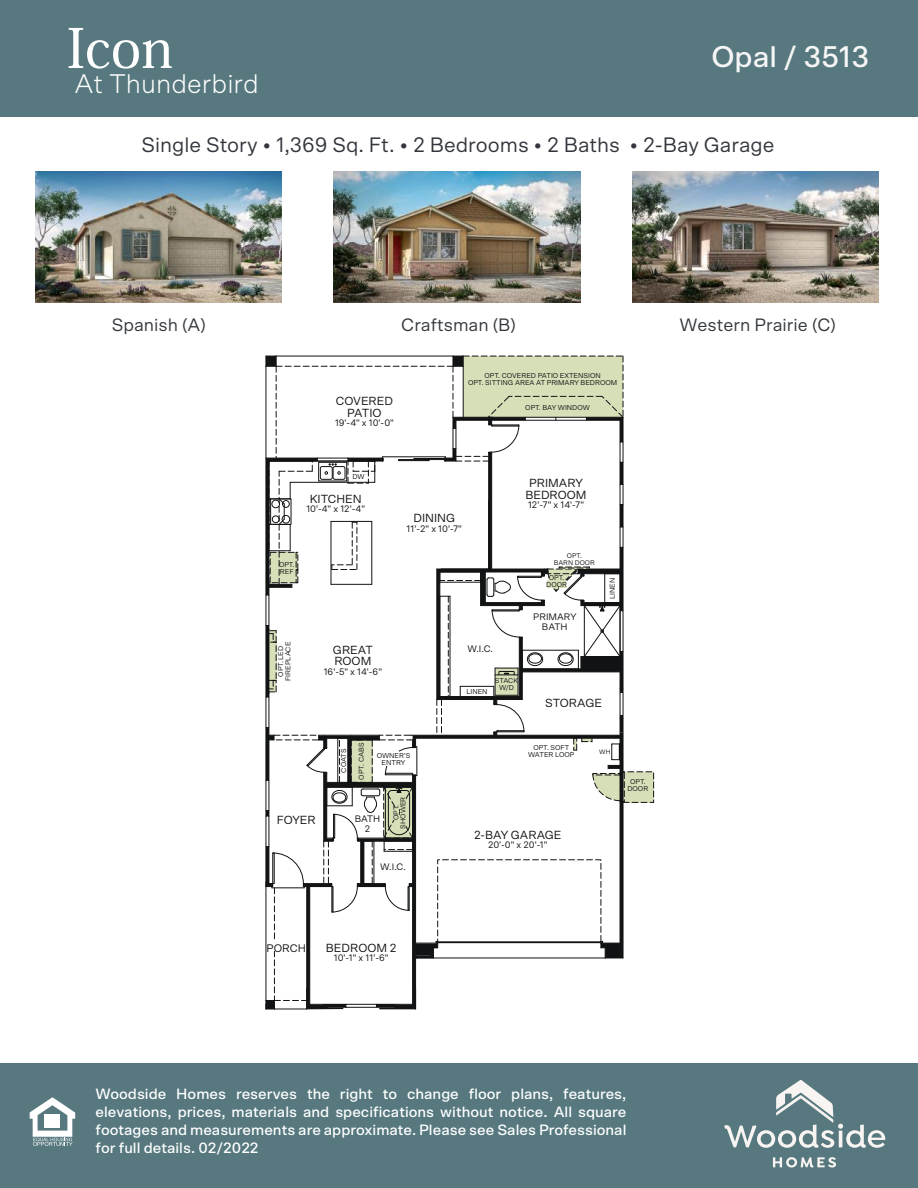
<style>
.page{position:relative;width:918px;height:1188px;background:#fff}
.page>*{position:absolute;margin:0;border:0;box-sizing:border-box;transform-origin:0 0}
.t1{font:500 54px "Koz Min Pr 6 N";color:#fff}
.t2{font:500 30px "Scto Grotesk A";color:#f6f5f5}
.t3{font:300 27px "Scto Grotesk A";color:#fff}
.t4{font:21px "Scto Grotesk A";color:#33373d}
.t5{font:18px "Scto Grotesk A";color:#33383d}
.t6{font:500 15px/18px "Scto Grotesk A";color:#fff;text-align:justify}
.t7{font:11.85px/11.9px "Scto Grotesk A";color:#121314;text-align:center}
.t8{font:10.95px "Scto Grotesk A";color:#121314}
.t9{font:9.45px/9.4px "Scto Grotesk A";color:#121314;text-align:center}
.t10{font:7.05px/7.1px "Scto Grotesk A";color:#121314;text-align:center}
.t11{font:6.75px/6.8px "Scto Grotesk A";color:#121314;text-align:center}
.t12{font:6.45px "Scto Grotesk A";color:#121314}
</style>
<div class="page">
<div style="left:0;top:0;width:918px;height:116px;background:#56787e"></div>
<div style="left:0;top:1063px;width:918px;height:125px;background:#56787e"></div>
<svg style="left:30px;top:1097px;width:45px;height:49px"></svg>
<svg style="left:773px;top:1157px;width:63px;height:11px"></svg>
<svg style="left:724px;top:1080px;width:161px;height:68px"></svg>
<img style="left:35px;top:172px;width:247px;height:131px">
<img style="left:334px;top:172px;width:246px;height:131px">
<img style="left:632px;top:172px;width:247px;height:131px">
<div style="left:623px;top:772px;width:31px;height:30px;background:#d6dfb8"></div>
<div style="left:623px;top:771px;width:31px;height:32px;border:1px dashed #121314"></div>
<svg style="left:266px;top:356px;width:359px;height:654px"></svg>
<h1 class="t1" style="left:67px;top:18px;width:107px">Icon</h1>
<h3 class="t3" style="left:74px;top:68px;width:186px">At Thunderbird</h3>
<h2 class="t2" style="left:711px;top:39px;width:160px">Opal / 3513</h2>
<h3 class="t4" style="left:142px;top:132px;width:635px">Single Story • 1,369 Sq. Ft. • 2 Bedrooms • 2 Baths • 2-Bay Garage</h3>
<p class="t5" style="left:112px;top:314px;width:96px">Spanish (A)</p>
<p class="t5" style="left:401px;top:314px;width:116px">Craftsman (B)</p>
<p class="t5" style="left:679px;top:314px;width:158px">Western Prairie (C)</p>
<p class="t7" style="left:336px;top:395px;width:59px">COVERED<br>PATIO</p>
<p class="t9" style="left:335px;top:418px;width:60px">19'-4" x 10'-0"</p>
<p class="t10" style="left:468px;top:372px;width:151px">OPT. COVERED PATIO EXTENSION<br>OPT. SITTING AREA AT PRIMARY BEDROOM</p>
<p class="t10" style="left:525px;top:404px;width:66px">OPT. BAY WINDOW</p>
<p class="t10" style="left:352px;top:473px;width:14px">DW</p>
<p class="t7" style="left:310px;top:493px;width:54px">KITCHEN</p>
<p class="t9" style="left:306px;top:504px;width:60px">10'-4" x 12'-4"</p>
<p class="t10" style="left:279px;top:561px;width:17px;text-align:left">OPT.<br>REF</p>
<p class="t10" style="left:277px;top:681px;width:41px;rotate:-90deg">OPT. LED<br>FIREPLACE</p>
<p class="t7" style="left:333px;top:643px;width:42px;text-align:left">GREAT<br>ROOM</p>
<p class="t9" style="left:324px;top:667px;width:60px">16'-5" x 14'-6"</p>
<p class="t7" style="left:413px;top:512px;width:43px">DINING</p>
<p class="t9" style="left:407px;top:523px;width:57px">11'-2" x 10'-7"</p>
<p class="t9" style="left:467px;top:644px;width:27px">W.I.C.</p>
<p class="t7" style="left:525px;top:477px;width:63px">PRIMARY<br>BEDROOM</p>
<p class="t9" style="left:528px;top:500px;width:58px">12'-7" x 14'-7"</p>
<p class="t11" style="left:554px;top:552px;width:43px">OPT.<br>BARN DOOR</p>
<p class="t10" style="left:546px;top:573px;width:22px">OPT.<br>DOOR</p>
<p class="t9" style="left:533px;top:612px;width:45px">PRIMARY<br>BATH</p>
<p class="t10" style="left:609px;top:599px;width:23px;rotate:-90deg">LINEN</p>
<p class="t10" style="left:466px;top:688px;width:23px">LINEN</p>
<p class="t10" style="left:495px;top:677px;width:25px">STACK<br>W/D</p>
<p class="t7" style="left:545px;top:697px;width:58px">STORAGE</p>
<p class="t7" style="left:277px;top:814px;width:41px">FOYER</p>
<p class="t10" style="left:340px;top:773px;width:26px;rotate:-90deg">COATS</p>
<p class="t10" style="left:358px;top:780px;width:38px;rotate:-90deg">OPT. CABS</p>
<p class="t10" style="left:377px;top:752px;width:35px">OWNER’S<br>ENTRY</p>
<p class="t9" style="left:355px;top:814px;width:27px">BATH<br>2</p>
<p class="t10" style="left:392px;top:829px;width:33px;rotate:-90deg">OPT.<br>SHOWER</p>
<p class="t9" style="left:380px;top:862px;width:27px">W.I.C.</p>
<p class="t10" style="left:528px;top:744px;width:48px">OPT. SOFT<br>WATER LOOP</p>
<p class="t7" style="left:474px;top:829px;width:89px">2-BAY GARAGE</p>
<p class="t9" style="left:488px;top:840px;width:61px">20'-0" x 20'-1"</p>
<p class="t12" style="left:599px;top:748px;width:13px">WH</p>
<p class="t10" style="left:627px;top:778px;width:22px">OPT.<br>DOOR</p>
<p class="t8" style="left:267px;top:941px;width:41px">PORCH</p>
<p class="t7" style="left:326px;top:942px;width:72px">BEDROOM 2</p>
<p class="t9" style="left:334px;top:953px;width:56px">10'-1" x 11'-6"</p>
<p class="t6" style="left:96px;top:1084px;width:532px">Woodside Homes reserves the right to change floor plans, features, elevations, prices, materials and specifications without notice. All square footages and measurements are approximate. Please see Sales Professional for full details. 02/2022</p>
</div>
